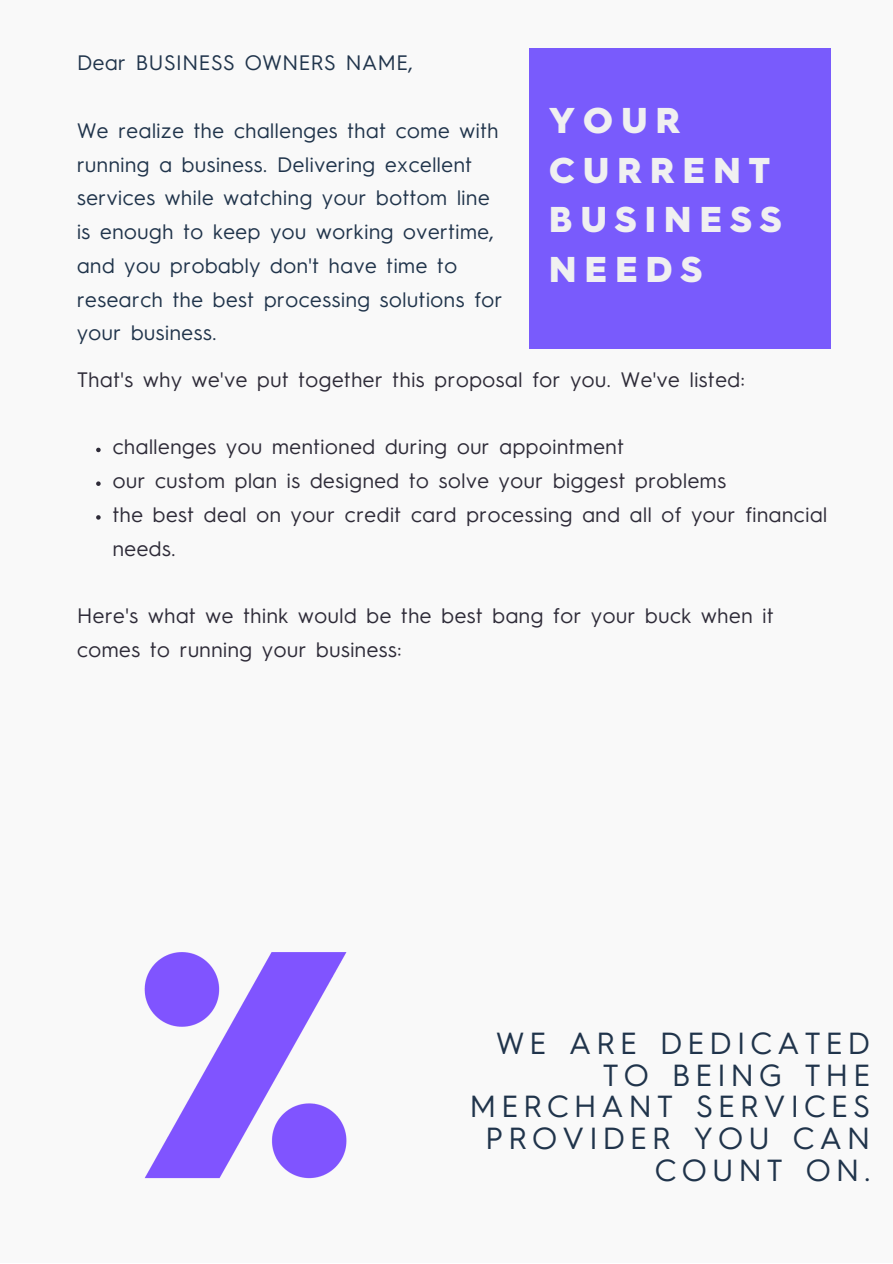
<style>
.page{position:relative;width:893px;height:1264px;background:#fff}
.page>*{position:absolute;margin:0;border:0;box-sizing:border-box;transform-origin:0 0}
.t1{font:900 36px/49.5px "Hurme Geometric Sans 3";letter-spacing:.23em;color:#f0f0f1}
.t2{font:30.6px/32px "Hurme Geometric Sans 3";letter-spacing:.17em;color:#20344b;text-align:right}
.t3{font:21px/33.8px "Hurme Geometric Sans 3";letter-spacing:.03em;color:#2e2b38}
.t4{font:21px/33.8px "Hurme Geometric Sans 3";letter-spacing:.03em;color:#20344b}
</style>
<div class="page">
<div style="left:0;top:0;width:892px;height:1262px;background:#f9f9f9"></div>
<div style="left:529px;top:48px;width:301px;height:301px;background:#795bfc"></div>
<img style="left:144px;top:952px;width:203px;height:227px">
<svg style="left:96px;top:447px;width:5px;height:5px"></svg>
<svg style="left:96px;top:481px;width:5px;height:5px"></svg>
<svg style="left:96px;top:515px;width:5px;height:4px"></svg>
<p class="t4" style="left:77px;top:48px;width:337px">Dear BUSINESS OWNERS NAME,</p>
<p class="t4" style="left:77px;top:115px;width:427px">We realize the challenges that come with running a business. Delivering excellent services while watching your bottom line is enough to keep you working overtime‚ and you probably don't have time to research the best processing solutions for your business.</p>
<h1 class="t1" style="left:549px;top:99px;width:234px">YOUR<br>CURRENT<br>BUSINESS<br>NEEDS</h1>
<p class="t3" style="left:77px;top:364px;width:669px">That's why we've put together this proposal for you. We've listed:</p>
<p class="t3" style="left:113px;top:432px;width:716px">challenges you mentioned during our appointment<br>our custom plan is designed to solve your biggest problems<br>the best deal on your credit card processing and all of your financial needs.</p>
<p class="t3" style="left:77px;top:600px;width:698px">Here's what we think would be the best bang for your buck when it comes to running your business:</p>
<h2 class="t2" style="left:470px;top:1029px;width:402px">WE ARE DEDICATED<br>TO BEING THE<br>MERCHANT SERVICES<br>PROVIDER YOU CAN<br>COUNT ON.</h2>
</div>
